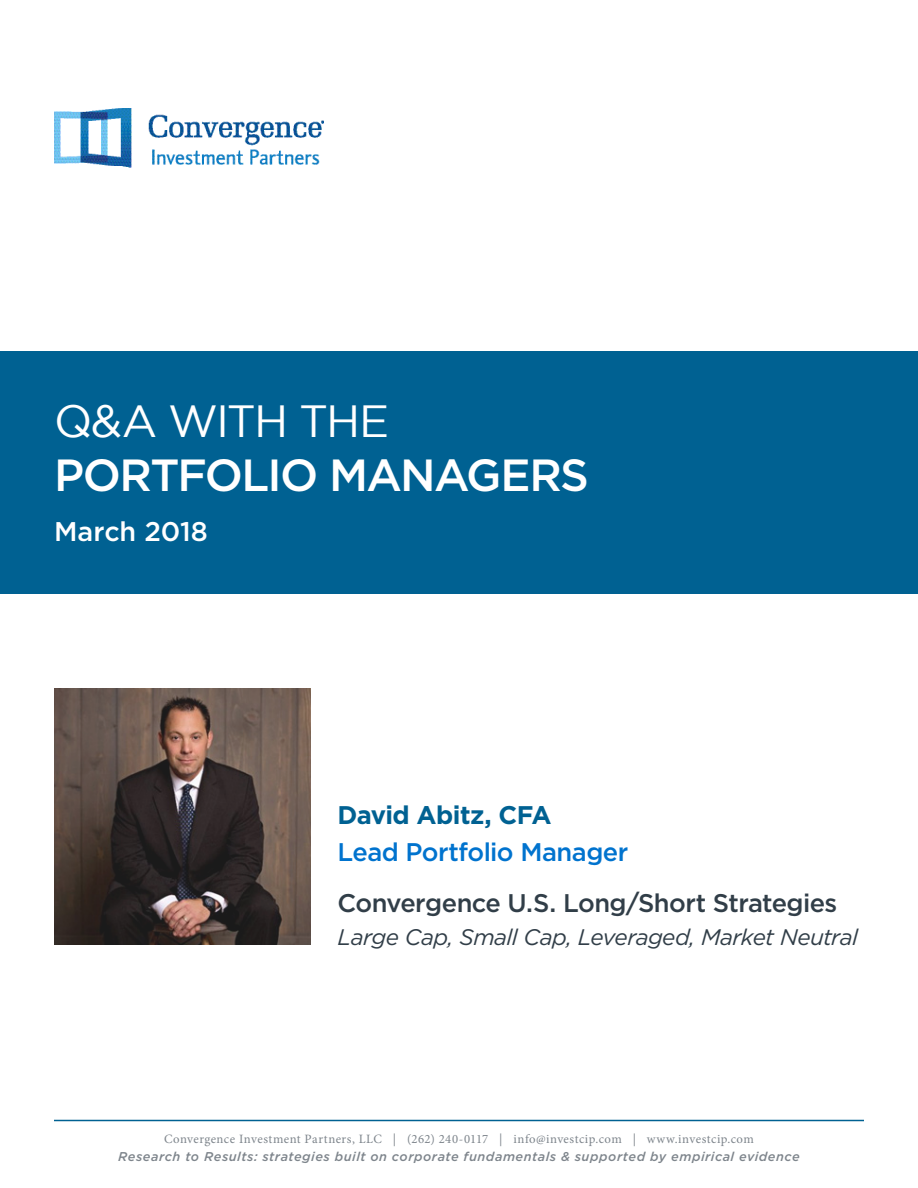
<style>
.page{position:relative;width:918px;height:1188px;background:#fff}
.page>*{position:absolute;margin:0;border:0;box-sizing:border-box;transform-origin:0 0}
.Main_title{font:500 45px/54px "Gotham";letter-spacing:-.04em;color:#fff}
.body_1{font:500 27px "Gotham";letter-spacing:-.005em;color:#fff}
.Blurb_on_front{font:500 25.5px "Gotham";letter-spacing:-.025em;color:#313e48}
.Blurb_on_front-2{font:500 25.5px/37.5px "Gotham";letter-spacing:-.02em;color:#0073ce}
.Blurb_on_front-3{font:italic 22.5px "Gotham";letter-spacing:-.025em;color:#313e48}
.t1{font:italic 500 12.75px "Gotham";letter-spacing:.04em;color:#7e858c}
.t2{font:12.75px "Minion Pro";letter-spacing:.035em;color:#7e858c}
.s1{font-weight:400}
.s2{font-weight:700;color:#006192}
</style>
<div class="page">
<hr style="left:54px;top:1120px;width:810px;height:1px;background:#006192">
<div style="left:0;top:351px;width:918px;height:243px;background:#006192"></div>
<img style="left:54px;top:689px;width:256px;height:256px">
<img style="left:54px;top:108px;width:270px;height:60px">
<p class="Main_title" style="left:54px;top:394px;width:536px"><span class="s1">Q&amp;A WITH THE<br></span>PORTFOLIO MANAGERS</p>
<p class="body_1" style="left:54px;top:513px;width:155px">March 2018</p>
<p class="Blurb_on_front-2" style="left:338px;top:795px;width:292px"><span class="s2">David Abitz, CFA<br></span>Lead Portfolio Manager</p>
<p class="Blurb_on_front" style="left:338px;top:886px;width:501px">Convergence U.S. Long/Short Strategies</p>
<p class="Blurb_on_front-3" style="left:338px;top:923px;width:522px">Large Cap, Small Cap, Leveraged, Market Neutral</p>
<p class="t2" style="left:164px;top:1131px;width:591px">Convergence Investment Partners, LLC | (262) 240-0117 | info@investcip.com | www.investcip.com</p>
<p class="t1" style="left:118px;top:1148px;width:683px">Research to Results: strategies built on corporate fundamentals &amp; supported by empirical evidence</p>
</div>
